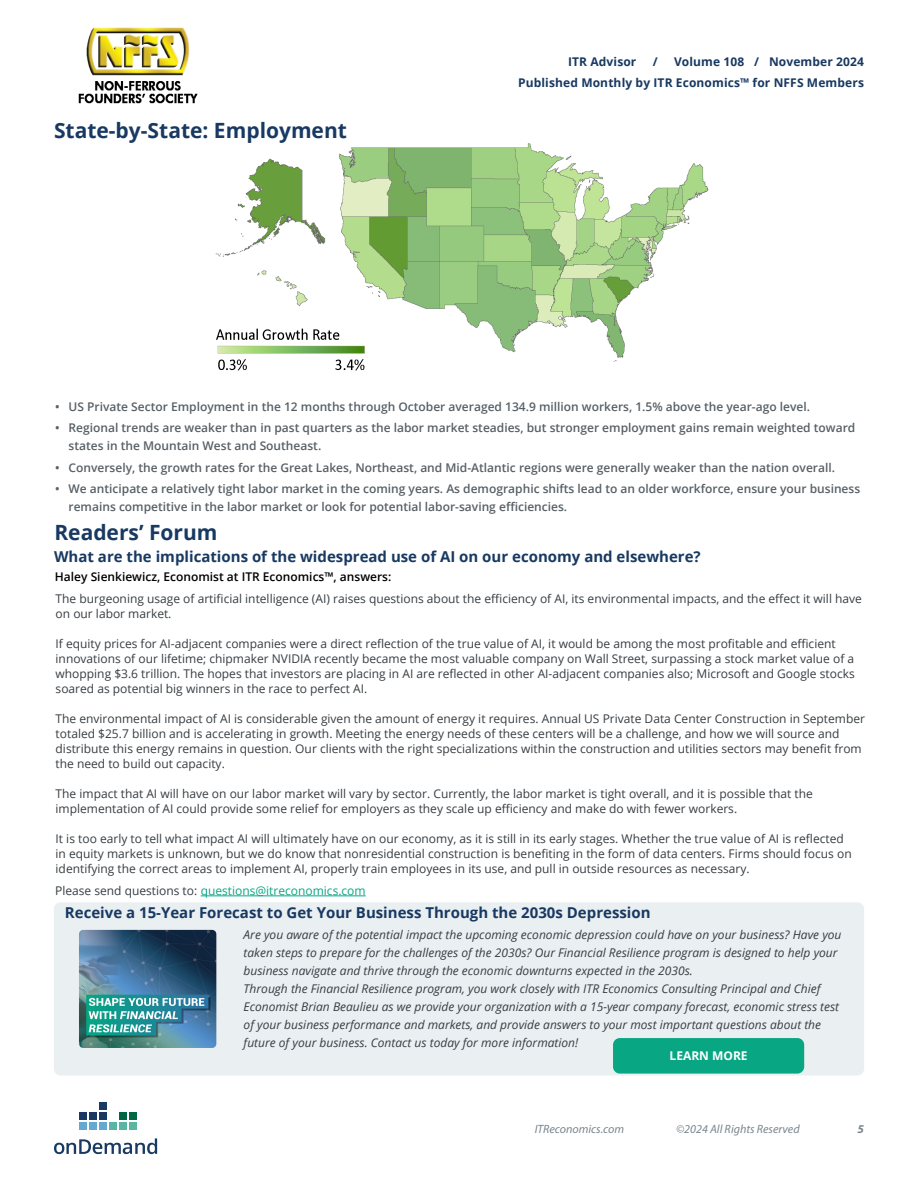
<style>
.page{position:relative;width:918px;height:1188px;background:#fff}
.page>*{position:absolute;margin:0;border:0;box-sizing:border-box;transform-origin:0 0}
.t1{font:700 21px "Open Sans";color:#183961}
.t2{font:700 15px "Open Sans";color:#183961}
.t3{font:12px/15px "Open Sans";color:#373d42}
.t4{font:italic 12px/18px "Open Sans";color:#373d42}
.t5{font:600 12px/18px "Open Sans";color:#576066}
.t6{font:700 12px/21px "Open Sans";letter-spacing:.01em;color:#183961;text-align:right}
.t7{font:600 12px "Open Sans";color:#000}
.t8{font:12px "Open Sans";color:#09a684}
.t9{font:italic 12px "Myriad Pro";color:#7a868e}
.t10{font:700 12px "Open Sans";color:#fff}
.t11{font:italic 700 12px "Myriad Pro";color:#7a868e}
.s1{color:#373d42}
</style>
<div class="page">
<svg style="left:54px;top:1138px;width:103px;height:16px"></svg>
<div style="left:109px;top:1122px;width:8px;height:8px;background:#5ab5a2"></div>
<div style="left:119px;top:1122px;width:8px;height:8px;background:#5ab5a2"></div>
<div style="left:129px;top:1122px;width:8px;height:8px;background:#5ab5a2"></div>
<div style="left:99px;top:1122px;width:8px;height:8px;background:#65a9d2"></div>
<div style="left:89px;top:1122px;width:8px;height:8px;background:#65a9d2"></div>
<div style="left:79px;top:1122px;width:8px;height:8px;background:#65a9d2"></div>
<div style="left:119px;top:1112px;width:8px;height:8px;background:#006742"></div>
<div style="left:99px;top:1112px;width:8px;height:8px;background:#183961"></div>
<div style="left:89px;top:1112px;width:8px;height:8px;background:#183961"></div>
<div style="left:79px;top:1112px;width:8px;height:8px;background:#183961"></div>
<div style="left:129px;top:1112px;width:8px;height:8px;background:#006742"></div>
<div style="left:99px;top:1102px;width:8px;height:8px;background:#183961"></div>
<img style="left:78px;top:27px;width:120px;height:77px">
<img style="left:215px;top:144px;width:494px;height:227px">
<hr style="left:201px;top:896px;width:165px;height:1px;background:#09a684">
<div style="left:54px;top:902px;width:810px;height:174px;background:#eaeff2;border-radius:7px"></div>
<div style="left:613px;top:1038px;width:191px;height:36px;background:#09a684;border-radius:7px"></div>
<img style="left:79px;top:930px;width:137px;height:118px">
<h1 class="t1" style="left:54px;top:115px;width:294px">State-by-State: Employment</h1>
<p class="t6" style="left:518px;top:51px;width:347px">Volume 108 / November 2024<br>Published Monthly by ITR Economics™ for NFFS Members</p>
<p class="t6" style="left:568px;top:51px;width:70px">ITR Advisor</p>
<p class="t6" style="left:653px;top:51px;width:6px">/</p>
<p class="t5" style="left:55px;top:397px;width:757px">• US Private Sector Employment in the 12 months through October averaged 134.9 million workers, 1.5% above the year-ago level.</p>
<p class="t5" style="left:69px;top:418px;width:788px;text-indent:-14px">• Regional trends are weaker than in past quarters as the labor market steadies, but stronger employment gains remain weighted toward states in the Mountain West and Southeast.</p>
<p class="t5" style="left:55px;top:458px;width:782px">• Conversely, the growth rates for the Great Lakes, Northeast, and Mid-Atlantic regions were generally weaker than the nation overall.</p>
<p class="t5" style="left:69px;top:480px;width:793px;text-indent:-14px">• We anticipate a relatively tight labor market in the coming years. As demographic shifts lead to an older workforce, ensure your business remains competitive in the labor market or look for potential labor-saving efficiencies.</p>
<p class="t2" style="left:54px;top:546px;width:648px">What are the implications of the widespread use of AI on our economy and elsewhere?</p>
<p class="t3" style="left:56px;top:591px;width:808px">The burgeoning usage of artificial intelligence (AI) raises questions about the efficiency of AI, its environmental impacts, and the effect it will have on our labor market.</p>
<p class="t3" style="left:56px;top:636px;width:801px">If equity prices for AI-adjacent companies were a direct reflection of the true value of AI, it would be among the most profitable and efficient innovations of our lifetime; chipmaker NVIDIA recently became the most valuable company on Wall Street, surpassing a stock market value of a whopping $3.6 trillion. The hopes that investors are placing in AI are reflected in other AI-adjacent companies also; Microsoft and Google stocks soared as potential big winners in the race to perfect AI.</p>
<p class="t3" style="left:56px;top:711px;width:811px">The environmental impact of AI is considerable given the amount of energy it requires. Annual US Private Data Center Construction in September totaled $25.7 billion and is accelerating in growth. Meeting the energy needs of these centers will be a challenge, and how we will source and distribute this energy remains in question. Our clients with the right specializations within the construction and utilities sectors may benefit from the need to build out capacity.</p>
<p class="t3" style="left:56px;top:786px;width:759px">The impact that AI will have on our labor market will vary by sector. Currently, the labor market is tight overall, and it is possible that the implementation of AI could provide some relief for employers as they scale up efficiency and make do with fewer workers.</p>
<p class="t3" style="left:56px;top:831px;width:798px">It is too early to tell what impact AI will ultimately have on our economy, as it is still in its early stages. Whether the true value of AI is reflected in equity markets is unknown, but we do know that nonresidential construction is benefiting in the form of data centers. Firms should focus on identifying the correct areas to implement AI, properly train employees in its use, and pull in outside resources as necessary.</p>
<p class="t8" style="left:55px;top:882px;width:312px"><span class="s1">Please send questions to:</span> questions@itreconomics.com</p>
<h1 class="t1" style="left:54px;top:517px;width:165px">Readers’ Forum</h1>
<p class="t7" style="left:55px;top:568px;width:338px">Haley Sienkiewicz, Economist at ITR Economics™, answers:</p>
<p class="t2" style="left:65px;top:902px;width:587px">Receive a 15-Year Forecast to Get Your Business Through the 2030s Depression</p>
<p class="t4" style="left:244px;top:925px;width:599px">Are you aware of the potential impact the upcoming economic depression could have on your business? Have you taken steps to prepare for the challenges of the 2030s? Our Financial Resilience program is designed to help your business navigate and thrive through the economic downturns expected in the 2030s.<br>Through the Financial Resilience program, you work closely with ITR Economics Consulting Principal and Chief Economist Brian Beaulieu as we provide your organization with a 15-year company forecast, economic stress test of your business performance and markets, and provide answers to your most important questions about the future of your business. Contact us today for more information!</p>
<p class="t10" style="left:670px;top:1047px;width:80px">LEARN MORE</p>
<p class="t9" style="left:535px;top:1121px;width:91px">ITReconomics.com</p>
<p class="t9" style="left:676px;top:1121px;width:125px">©2024 All Rights Reserved</p>
<p class="t11" style="left:858px;top:1121px;width:8px">5</p>
</div>
